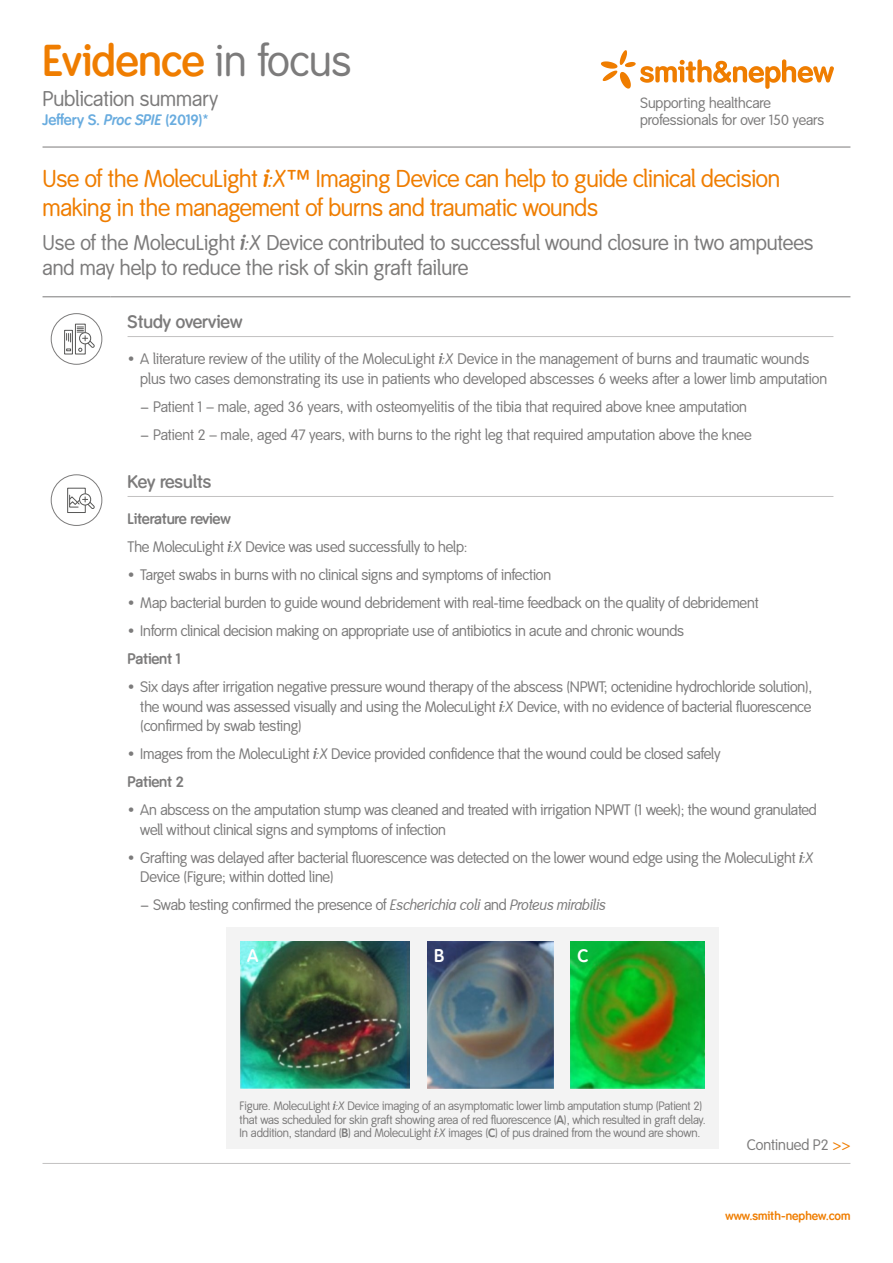
<style>
.page{position:relative;width:893px;height:1263px;background:#fff}
.page>*{position:absolute;margin:0;border:0;box-sizing:border-box;transform-origin:0 0}
.t1{font:600 43.5px "Smith&Nephew";color:#ef7d00}
.t2{font:24px/28.5px "Smith&Nephew";letter-spacing:-.01em;color:#ef7d00}
.t3{font:21px/25.5px "Smith&Nephew";color:#7c7b7b}
.t4{font:600 18px "Smith&Nephew";color:#7c7b7b}
.t5{font:700 18px "Smith&Nephew";color:#fff}
.t6{font:15px/19.5px "Smith&Nephew";letter-spacing:-.01em;color:#7c7b7b}
.t7{font:700 15px "Smith&Nephew";color:#69acdf}
.t8{font:700 15px "Smith&Nephew";letter-spacing:-.015em;color:#7c7b7b}
.t9{font:14.7px/17.7px "Smith&Nephew";color:#7c7b7b}
.t10{font:12px/13.5px "Smith&Nephew";letter-spacing:-.01em;color:#7c7b7b}
.t11{font:700 12px "Smith&Nephew";color:#ef7d00}
.s1{font-weight:400;color:#7c7b7b}
.s2{font-style:italic}
.s3{font-weight:700;font-style:italic}
.s4{font-weight:700}
.s5{color:#ef7d00}
</style>
<div class="page">
<hr style="left:43px;top:296px;width:68px;height:1px;background:#7c7b7b">
<hr style="left:111px;top:296px;width:739px;height:1px;background:#7c7b7b">
<hr style="left:128px;top:336px;width:705px;height:1px;background:#c2c1c1">
<hr style="left:128px;top:496px;width:705px;height:1px;background:#c2c1c1">
<svg style="left:51px;top:475px;width:51px;height:50px"></svg>
<svg style="left:54px;top:478px;width:45px;height:45px"></svg>
<div style="left:51px;top:475px;width:51px;height:51px;border:1px solid #7c7b7b;border-radius:50%"></div>
<div style="left:227px;top:927px;width:492px;height:222px;background:#f3f3f3"></div>
<img style="left:571px;top:942px;width:134px;height:146px">
<img style="left:427px;top:942px;width:126px;height:146px">
<img style="left:240px;top:942px;width:170px;height:146px">
<svg style="left:51px;top:314px;width:51px;height:50px"></svg>
<svg style="left:54px;top:316px;width:45px;height:45px"></svg>
<div style="left:51px;top:313px;width:51px;height:51px;border:1px solid #7c7b7b;border-radius:50%"></div>
<svg style="left:601px;top:50px;width:233px;height:39px"></svg>
<hr style="left:43px;top:147px;width:807px;height:1px;background:#7c7b7b">
<hr style="left:43px;top:1163px;width:807px;height:1px;background:#c2c1c1">
<h1 class="t1" style="left:43px;top:36px;width:310px">Evidence <span class="s1">in focus</span></h1>
<h3 class="t3" style="left:43px;top:87px;width:177px">Publication summary</h3>
<p class="t7" style="left:43px;top:111px;width:167px">Jeffery S. <span class="s2">Proc SPIE</span> (2019)*</p>
<h2 class="t2" style="left:43px;top:165px;width:739px">Use of the MolecuLight <span class="s3">i</span><span class="s2">:X</span>[tm] Imaging Device can help to guide clinical decision making in the management of burns and traumatic wounds</h2>
<h3 class="t3" style="left:43px;top:230px;width:772px">Use of the MolecuLight <span class="s3">i</span><span class="s2">:X</span> Device contributed to successful wound closure in two amputees and may help to reduce the risk of skin graft failure</h3>
<p class="t4" style="left:128px;top:311px;width:116px">Study overview</p>
<p class="t6" style="left:140px;top:350px;width:688px;text-indent:-13px">• A literature review of the utility of the MolecuLight <span class="s3">i</span><span class="s2">:X</span> Device in the management of burns and traumatic wounds plus two cases demonstrating its use in patients who developed abscesses 6 weeks after a lower limb amputation</p>
<p class="t6" style="left:140px;top:393px;width:613px;line-height:28px">− Patient 1 – male, aged 36 years, with osteomyelitis of the tibia that required above knee amputation − Patient 2 – male, aged 47 years, with burns to the right leg that required amputation above the knee</p>
<p class="t4" style="left:128px;top:471px;width:85px">Key results</p>
<p class="t6" style="left:128px;top:505px;width:341px;line-height:28px"><span class="s4">Literature review<br></span>The MolecuLight <span class="s3">i</span><span class="s2">:X</span> Device was used successfully to help:</p>
<p class="t6" style="left:128px;top:566px;width:425px">• Target swabs in burns with no clinical signs and symptoms of infection</p>
<p class="t6" style="left:128px;top:594px;width:632px">• Map bacterial burden to guide wound debridement with real-time feedback on the quality of debridement</p>
<p class="t6" style="left:128px;top:622px;width:558px">• Inform clinical decision making on appropriate use of antibiotics in acute and chronic wounds</p>
<p class="t8" style="left:128px;top:650px;width:55px">Patient 1</p>
<p class="t6" style="left:140px;top:678px;width:673px;text-align:justify;text-indent:-13px">• Six days after irrigation negative pressure wound therapy of the abscess (NPWT; octenidine hydrochloride solution), the wound was assessed visually and using the MolecuLight <span class="s3">i</span><span class="s2">:X</span> Device, with no evidence of bacterial fluorescence (confirmed by swab testing)</p>
<p class="t6" style="left:128px;top:740px;width:594px;line-height:28px">• Images from the MolecuLight <span class="s3">i</span><span class="s2">:X</span> Device provided confidence that the wound could be closed safely<br><span class="s4">Patient 2</span></p>
<p class="t6" style="left:140px;top:801px;width:678px;text-indent:-13px">• An abscess on the amputation stump was cleaned and treated with irrigation NPWT (1 week); the wound granulated well without clinical signs and symptoms of infection</p>
<p class="t6" style="left:140px;top:848px;width:675px;text-indent:-13px">• Grafting was delayed after bacterial fluorescence was detected on the lower wound edge using the MolecuLight <span class="s3">i</span><span class="s2">:X<br></span>Device (Figure; within dotted line)</p>
<p class="t6" style="left:140px;top:896px;width:467px">− Swab testing confirmed the presence of <span class="s2">Escherichia coli</span> and <span class="s2">Proteus mirabilis</span></p>
<p class="t9" style="left:640px;top:94px;width:185px">Supporting healthcare professionals for over 150 years</p>
<p class="t5" style="left:247px;top:945px;width:13px">A</p>
<p class="t5" style="left:434px;top:945px;width:12px">B</p>
<p class="t5" style="left:577px;top:945px;width:12px">C</p>
<p class="t10" style="left:240px;top:1100px;width:467px">Figure. MolecuLight <span class="s3">i</span><span class="s2">:X</span> Device imaging of an asymptomatic lower limb amputation stump (Patient 2) that was scheduled for skin graft showing area of red fluorescence (<span class="s4">A</span>), which resulted in graft delay.<br>In addition, standard (<span class="s4">B</span>) and MolecuLight <span class="s3">i</span><span class="s2">:X</span> images (<span class="s4">C</span>) of pus drained from the wound are shown.</p>
<p class="t6" style="left:747px;top:1136px;width:105px">Continued P2 <span class="s5">&gt;&gt;</span></p>
<p class="t11" style="left:725px;top:1209px;width:126px">www.smith-nephew.com</p>
</div>
